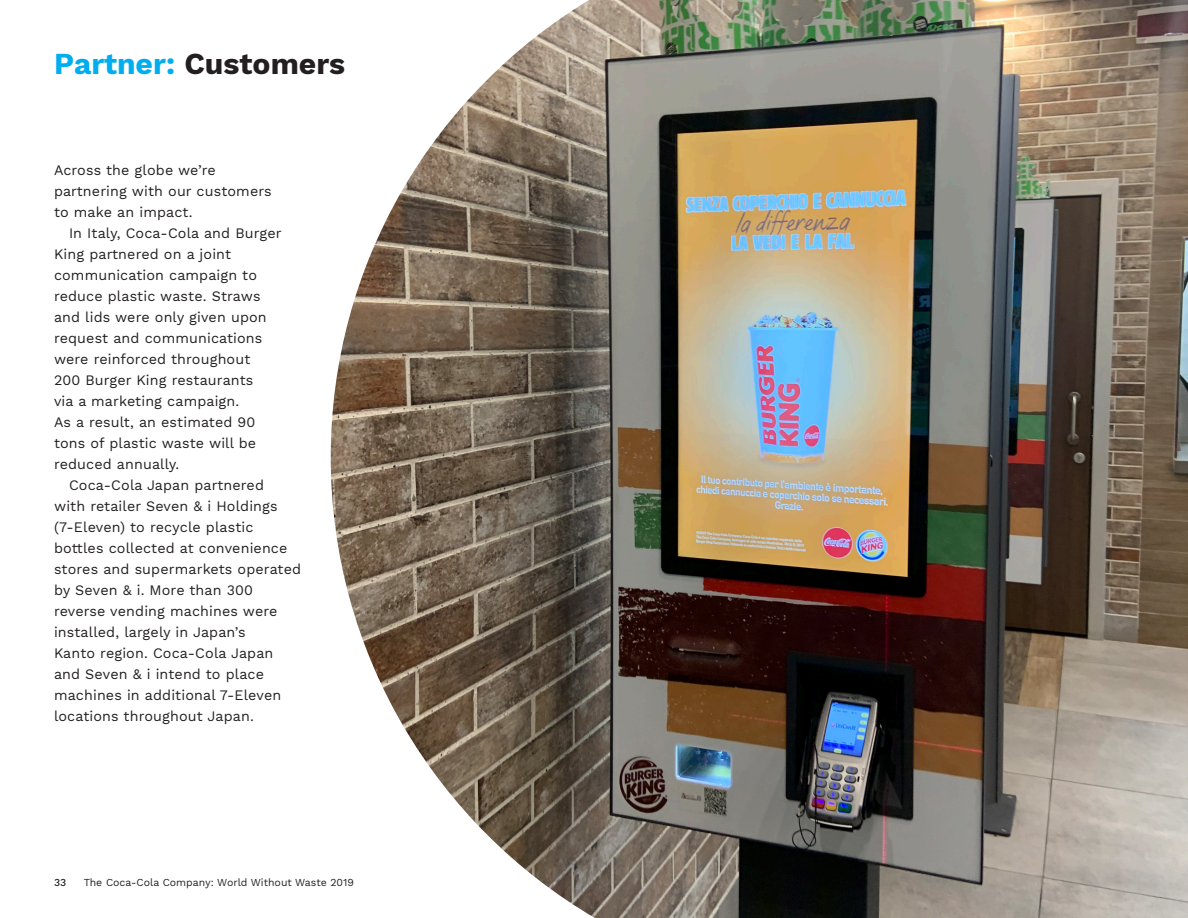
<style>
.page{position:relative;width:1188px;height:918px;background:#fff}
.page>*{position:absolute;margin:0;border:0;box-sizing:border-box;transform-origin:0 0}
.t1{font:700 30px "Work Sans";color:#231f20}
.t2{font:14.25px/21px "Work Sans";letter-spacing:.01em;color:#231f20}
.t3{font:10.5px "Work Sans";color:#231f20}
.t4{font:500 10.5px "Work Sans";color:#231f20}
.s1{color:#00aeef}
</style>
<div class="page">
<img style="left:331px;top:0;width:857px;height:918px">
<p class="t1" style="left:54px;top:47px;width:293px"><span class="s1">Partner:</span> Customers</p>
<p class="t2" style="left:54px;top:161px;width:219px">Across the globe we’re partnering with our customers to make an impact.</p>
<p class="t2" style="left:54px;top:224px;width:229px;text-indent:15px">In Italy, Coca-Cola and Burger<br>King partnered on a joint communication campaign to reduce plastic waste. Straws and lids were only given upon request and communications were reinforced throughout<br>200 Burger King restaurants<br>via a marketing campaign.<br>As a result, an estimated 90 tons of plastic waste will be reduced annually.</p>
<p class="t2" style="left:54px;top:476px;width:249px;text-indent:15px">Coca-Cola Japan partnered<br>with retailer Seven &amp; i Holdings (7-Eleven) to recycle plastic bottles collected at convenience stores and supermarkets operated by Seven &amp; i. More than 300 reverse vending machines were installed, largely in Japan’s<br>Kanto region. Coca-Cola Japan and Seven &amp; i intend to place machines in additional 7-Eleven locations throughout Japan.</p>
<p class="t4" style="left:54px;top:877px;width:14px">33</p>
<p class="t3" style="left:84px;top:877px;width:272px">The Coca-Cola Company: World Without Waste 2019</p>
</div>
